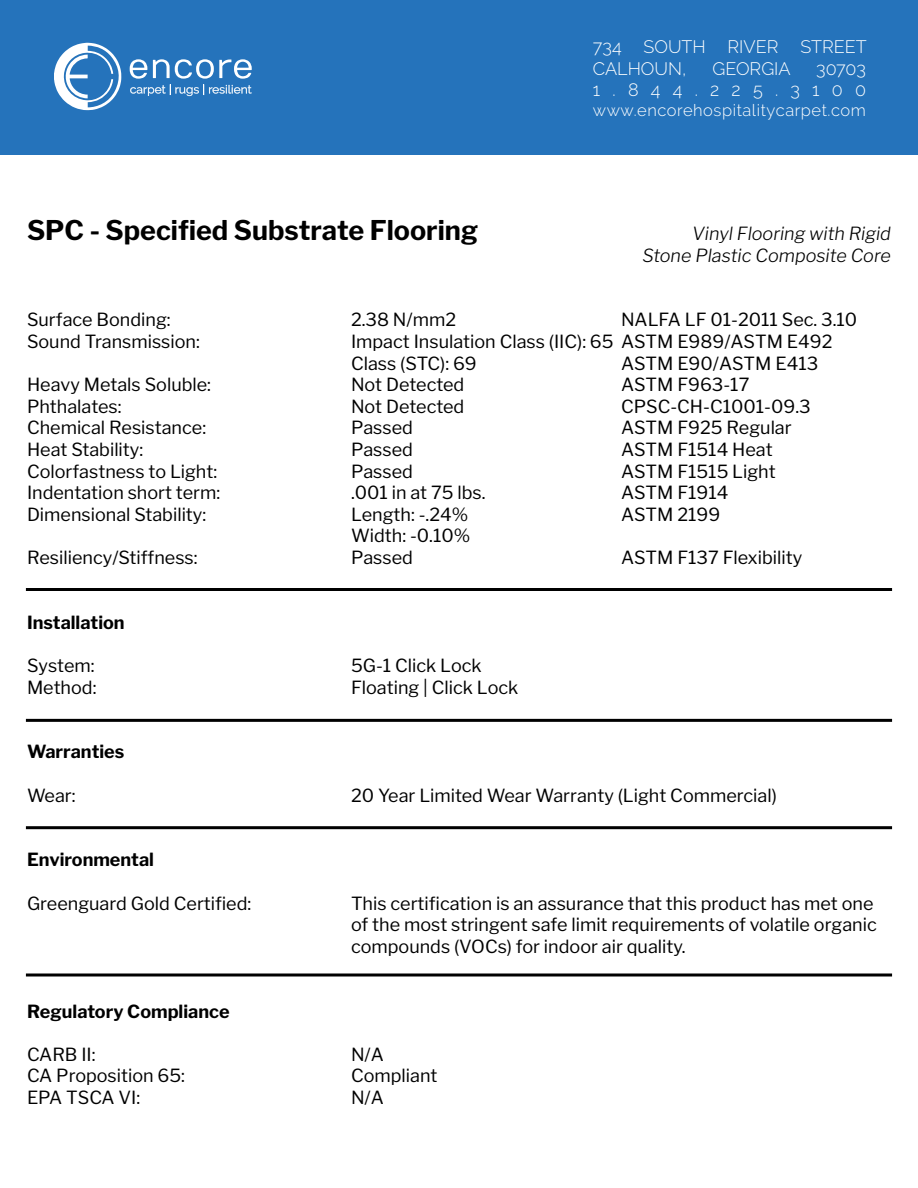
<style>
.page{position:relative;width:918px;height:1188px;background:#fff}
.page>*{position:absolute;margin:0;border:0;box-sizing:border-box;transform-origin:0 0}
.t1{font:700 27px "Libre Franklin";color:#000}
.t2{font:18px/21.6px "Libre Franklin";color:#000}
.t3{font:700 18px "Libre Franklin";color:#000}
.t4{font:italic 300 18px/21.6px "Libre Franklin";color:#000;text-align:right}
.t5{font:300 18px/21.6px "Raleway";color:#fff}
.t6{font:300 18px/21.6px "Raleway";letter-spacing:.68em;color:#fff;text-align:right}
.t7{font:300 16.5px "Raleway";letter-spacing:.035em;color:#fff}
</style>
<div class="page">
<div style="left:0;top:0;width:918px;height:154px;background:#2573bb"></div>
<svg style="left:130px;top:59px;width:122px;height:37px"></svg>
<svg style="left:54px;top:43px;width:67px;height:67px"></svg>
<hr style="left:26px;top:588px;width:866px;height:3px;background:#000">
<hr style="left:26px;top:719px;width:866px;height:3px;background:#000">
<hr style="left:26px;top:826px;width:866px;height:3px;background:#000">
<hr style="left:26px;top:974px;width:866px;height:2px;background:#000">
<p class="t5" style="left:593px;top:36px;width:275px">734 SOUTH RIVER STREET<br>CALHOUN,</p>
<p class="t5" style="left:712px;top:57px;width:80px">GEORGIA</p>
<p class="t6" style="left:593px;top:57px;width:275px">30703<br>1.844.225.3100</p>
<p class="t7" style="left:593px;top:100px;width:275px">www.encorehospitalitycarpet.com</p>
<h1 class="t1" style="left:27px;top:214px;width:453px">SPC - Specified Substrate Flooring</h1>
<p class="t4" style="left:643px;top:223px;width:250px">Vinyl Flooring with Rigid<br>Stone Plastic Composite Core</p>
<p class="t2" style="left:27px;top:309px;width:145px">Surface Bonding:</p>
<p class="t2" style="left:351px;top:309px;width:107px">2.38 N/mm2</p>
<p class="t2" style="left:621px;top:309px;width:238px">NALFA LF 01-2011 Sec. 3.10</p>
<p class="t2" style="left:27px;top:331px;width:174px">Sound Transmission:</p>
<p class="t2" style="left:351px;top:331px;width:483px">Impact Insulation Class (IIC): 65 ASTM E989/ASTM E492<br>Class (STC): 69</p>
<p class="t2" style="left:621px;top:352px;width:199px">ASTM E90/ASTM E413</p>
<p class="t2" style="left:27px;top:374px;width:186px">Heavy Metals Soluble:</p>
<p class="t2" style="left:351px;top:374px;width:115px">Not Detected</p>
<p class="t2" style="left:621px;top:374px;width:130px">ASTM F963-17</p>
<p class="t2" style="left:27px;top:395px;width:96px">Phthalates:</p>
<p class="t2" style="left:351px;top:395px;width:115px">Not Detected</p>
<p class="t2" style="left:621px;top:395px;width:191px">CPSC-CH-C1001-09.3</p>
<p class="t2" style="left:27px;top:417px;width:181px">Chemical Resistance:</p>
<p class="t2" style="left:351px;top:417px;width:63px">Passed</p>
<p class="t2" style="left:621px;top:417px;width:172px">ASTM F925 Regular</p>
<p class="t2" style="left:27px;top:439px;width:118px">Heat Stability:</p>
<p class="t2" style="left:351px;top:439px;width:63px">Passed</p>
<p class="t2" style="left:621px;top:439px;width:153px">ASTM F1514 Heat</p>
<p class="t2" style="left:27px;top:460px;width:192px">Colorfastness to Light:</p>
<p class="t2" style="left:351px;top:460px;width:63px">Passed</p>
<p class="t2" style="left:621px;top:460px;width:156px">ASTM F1515 Light</p>
<p class="t2" style="left:27px;top:482px;width:195px">Indentation short term:</p>
<p class="t2" style="left:351px;top:482px;width:136px">.001 in at 75 lbs.</p>
<p class="t2" style="left:621px;top:482px;width:109px">ASTM F1914</p>
<p class="t2" style="left:27px;top:503px;width:181px">Dimensional Stability:</p>
<p class="t2" style="left:351px;top:503px;width:119px">Length: -.24%</p>
<p class="t2" style="left:621px;top:503px;width:101px">ASTM 2199</p>
<p class="t2" style="left:351px;top:525px;width:121px">Width: -0.10%</p>
<p class="t2" style="left:27px;top:547px;width:172px">Resiliency/Stiffness:</p>
<p class="t2" style="left:351px;top:547px;width:63px">Passed</p>
<p class="t2" style="left:621px;top:547px;width:183px">ASTM F137 Flexibility</p>
<p class="t3" style="left:27px;top:611px;width:99px">Installation</p>
<p class="t2" style="left:27px;top:655px;width:69px">System:</p>
<p class="t2" style="left:351px;top:655px;width:132px">5G-1 Click Lock</p>
<p class="t2" style="left:27px;top:676px;width:71px">Method:</p>
<p class="t2" style="left:351px;top:676px;width:169px">Floating | Click Lock</p>
<p class="t3" style="left:27px;top:741px;width:99px">Warranties</p>
<p class="t2" style="left:27px;top:784px;width:50px">Wear:</p>
<p class="t2" style="left:351px;top:784px;width:427px">20 Year Limited Wear Warranty (Light Commercial)</p>
<p class="t3" style="left:27px;top:849px;width:128px">Environmental</p>
<p class="t2" style="left:27px;top:892px;width:226px">Greenguard Gold Certified:</p>
<p class="t2" style="left:351px;top:892px;width:527px">This certification is an assurance that this product has met one of the most stringent safe limit requirements of volatile organic compounds (VOCs) for indoor air quality.</p>
<p class="t3" style="left:27px;top:1000px;width:204px">Regulatory Compliance</p>
<p class="t2" style="left:27px;top:1043px;width:70px">CARB II:</p>
<p class="t2" style="left:351px;top:1043px;width:34px">N/A</p>
<p class="t2" style="left:27px;top:1065px;width:160px">CA Proposition 65:</p>
<p class="t2" style="left:351px;top:1065px;width:88px">Compliant</p>
<p class="t2" style="left:27px;top:1087px;width:115px">EPA TSCA VI:</p>
<p class="t2" style="left:351px;top:1087px;width:34px">N/A</p>
</div>
